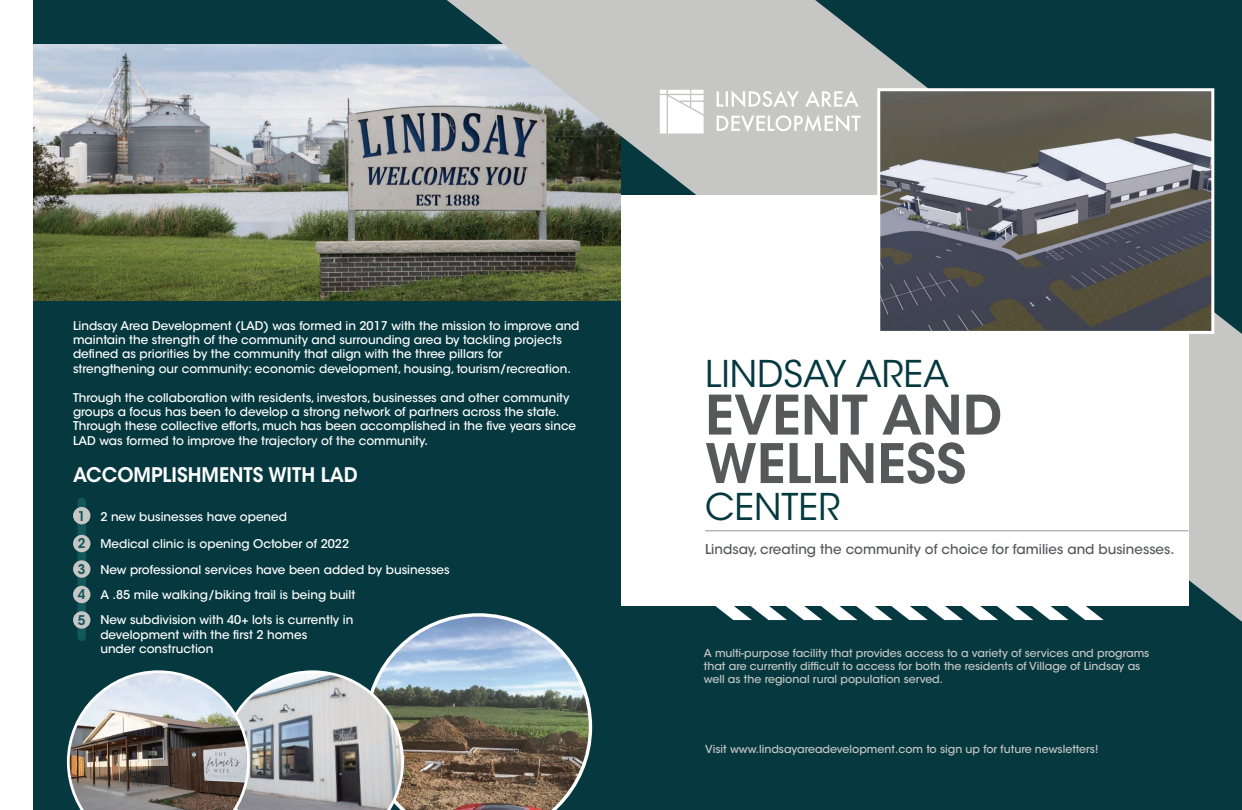
<style>
.page{position:relative;width:1242px;height:810px;background:#fff}
.page>*{position:absolute;margin:0;border:0;box-sizing:border-box;transform-origin:0 0}
.t1{font:600 54px/48.5px "ITC Avant Garde Std";color:#57585a}
.t2{font:36.7px "ITC Avant Garde Std";color:#05393f}
.t3{font:600 20px "ITC Avant Garde Std";color:#fff;scale:.95 1}
.t4{font:500 13.5px "ITC Avant Garde Std";color:#57585a}
.t5{font:600 13.3px/25.5px "ITC Avant Garde Std";color:#12575a;scale:.95 1}
.t6{font:500 12px/14.4px "ITC Avant Garde Std";color:#fff}
.t7{font:500 11px/13.2px "ITC Avant Garde Std";color:#c6c6c5}
</style>
<div class="page">
<div style="left:33px;top:0;width:1209px;height:810px;background:#05393f"></div>
<svg style="left:447px;top:0;width:795px;height:622px"></svg>
<div style="left:621px;top:195px;width:568px;height:410px;background:#fff"></div>
<svg style="left:705px;top:605px;width:399px;height:15px"></svg>
<hr style="left:705px;top:530px;width:484px;height:1px;background:#939598">
<svg style="left:717px;top:90px;width:82px;height:18px"></svg>
<svg style="left:805px;top:90px;width:54px;height:17px"></svg>
<svg style="left:660px;top:90px;width:44px;height:44px;background:#f7f7f6"></svg>
<svg style="left:717px;top:115px;width:144px;height:17px;background:#d9d9d8"></svg>
<img style="left:33px;top:45px;width:588px;height:255px">
<svg style="left:447px;top:0;width:174px;height:136px;background:#aeb4b6"></svg>
<div style="left:78px;top:498px;width:8px;height:143px;background:#12575a;border-radius:4px"></div>
<div style="left:73px;top:507px;width:17px;height:17px;background:#c6c6c5;border-radius:50%"></div>
<div style="left:73px;top:535px;width:17px;height:17px;background:#c6c6c5;border-radius:50%"></div>
<div style="left:73px;top:560px;width:17px;height:18px;background:#c6c6c5;border-radius:50%"></div>
<div style="left:73px;top:586px;width:17px;height:17px;background:#c6c6c5;border-radius:50%"></div>
<div style="left:73px;top:611px;width:17px;height:18px;background:#c6c6c5;border-radius:50%"></div>
<img style="left:380px;top:613px;width:212px;height:197px">
<img style="left:67px;top:670px;width:337px;height:140px">
<img style="left:881px;top:92px;width:329px;height:238px">
<div style="left:877px;top:88px;width:337px;height:246px;border:3px solid #fff"></div>
<p class="t6" style="left:73px;top:318px;width:508px">Lindsay Area Development (LAD) was formed in 2017 with the mission to improve and maintain the strength of the community and surrounding area by tackling projects defined as priorities by the community that align with the three pillars for strengthening our community: economic development, housing, tourism/recreation.</p>
<p class="t6" style="left:73px;top:390px;width:505px">Through the collaboration with residents, investors, businesses and other community groups a focus has been to develop a strong network of partners across the state.<br>Through these collective efforts, much has been accomplished in the five years since LAD was formed to improve the trajectory of the community.</p>
<h3 class="t3" style="left:73px;top:462px;width:301px">ACCOMPLISHMENTS WITH LAD</h3>
<p class="t5" style="left:78px;top:502px;width:10px;line-height:27.9px">1<br>2</p>
<p class="t5" style="left:78px;top:556px;width:10px;text-align:justify">3<br>4<br>5</p>
<p class="t6" style="left:100px;top:509px;width:188px">2 new businesses have opened</p>
<p class="t6" style="left:100px;top:532px;width:351px;line-height:25.3px">Medical clinic is opening October of 2022<br>New professional services have been added by businesses A .85 mile walking/biking trail is being built<br>New subdivision with 40+ lots is currently in</p>
<p class="t6" style="left:100px;top:627px;width:208px">development with the first 2 homes under construction</p>
<h2 class="t2" style="left:705px;top:351px;width:246px">LINDSAY AREA</h2>
<h1 class="t1" style="left:705px;top:391px;width:299px">EVENT AND<br>WELLNESS</h1>
<h2 class="t2" style="left:705px;top:484px;width:136px">CENTER</h2>
<p class="t4" style="left:705px;top:541px;width:471px">Lindsay, creating the community of choice for families and businesses.</p>
<p class="t7" style="left:704px;top:646px;width:447px">A multi-purpose facility that provides access to a variety of services and programs that are currently difficult to access for both the residents of Village of Lindsay as well as the regional rural population served.</p>
<p class="t7" style="left:705px;top:742px;width:395px">Visit www.lindsayareadevelopment.com to sign up for future newsletters!</p>
</div>
